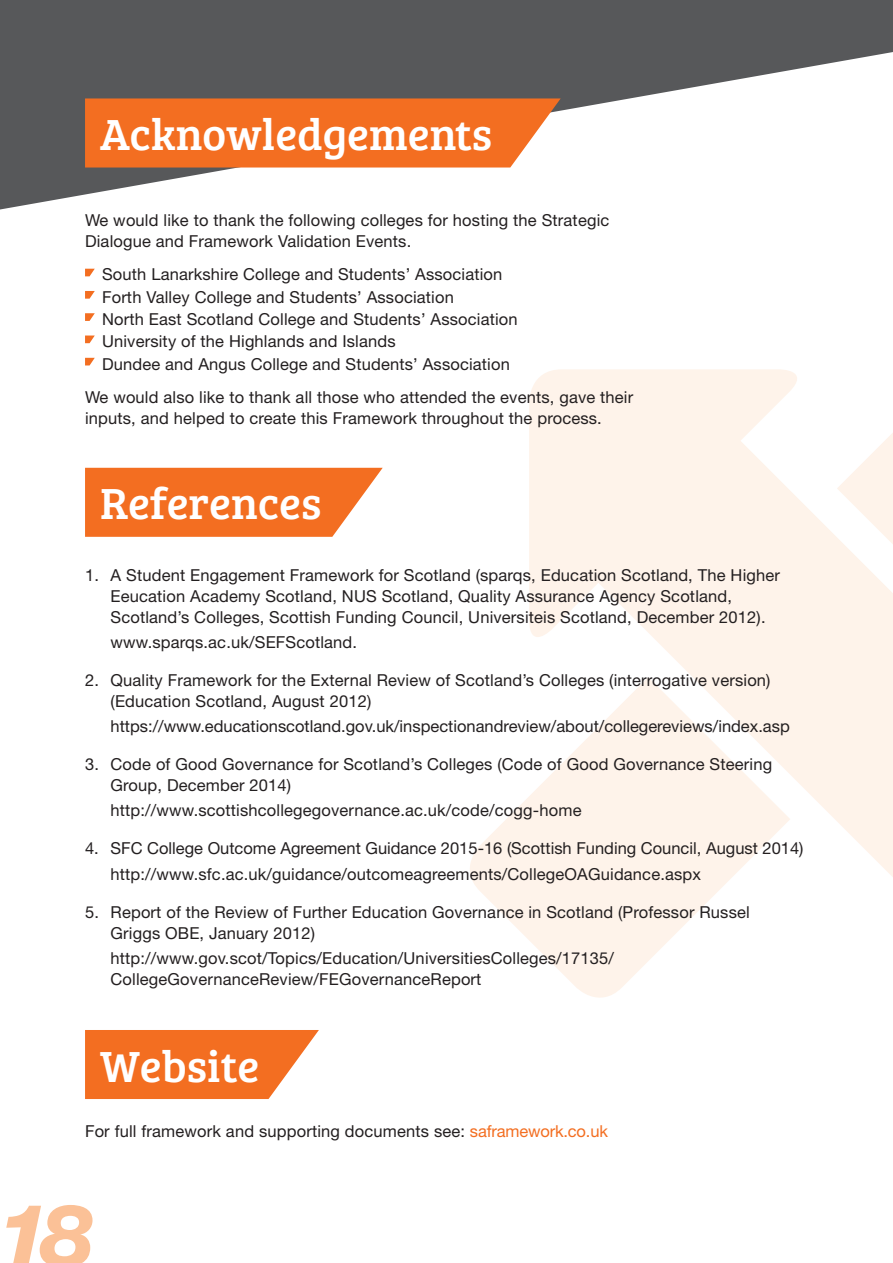
<style>
.page{position:relative;width:893px;height:1263px;background:#fff}
.page>*{position:absolute;margin:0;border:0;box-sizing:border-box;transform-origin:0 0}
.t1{font:italic 800 87px "Helvetica Neue";color:#fbc197}
.t2{font:45px "Bree Serif";color:#fff}
.t3{font:16.5px/21px "Helvetica Neue";letter-spacing:.01em;color:#231f20}
.s1{color:#f36e21}
</style>
<div class="page">
<svg style="left:470px;top:797px;width:59px;height:143px;fill:#fef3ea"></svg>
<svg style="left:529px;top:369px;width:364px;height:629px;fill:#fef3ea"></svg>
<svg style="left:0;top:0;width:893px;height:209px;fill:#57585a"></svg>
<svg style="left:85px;top:269px;width:10px;height:7px"></svg>
<svg style="left:85px;top:291px;width:10px;height:8px"></svg>
<svg style="left:85px;top:313px;width:10px;height:8px"></svg>
<svg style="left:85px;top:335px;width:10px;height:8px"></svg>
<svg style="left:85px;top:358px;width:10px;height:7px"></svg>
<svg style="left:85px;top:98px;width:476px;height:70px;background:#f1752d"></svg>
<svg style="left:85px;top:468px;width:298px;height:69px;background:#f47a34"></svg>
<svg style="left:85px;top:1030px;width:234px;height:69px;background:#f47d38"></svg>
<h2 class="t2" style="left:100px;top:102px;width:394px">Acknowledgements</h2>
<p class="t3" style="left:85px;top:209px;width:526px">We would like to thank the following colleges for hosting the Strategic<br>Dialogue and Framework Validation Events.</p>
<p class="t3" style="left:102px;top:263px;width:417px;line-height:22.4px">South Lanarkshire College and Students’ Association Forth Valley College and Students’ Association<br>North East Scotland College and Students’ Association University of the Highlands and Islands<br>Dundee and Angus College and Students’ Association</p>
<p class="t3" style="left:85px;top:387px;width:550px">We would also like to thank all those who attended the events, gave their inputs, and helped to create this Framework throughout the process.</p>
<h2 class="t2" style="left:100px;top:471px;width:223px">References</h2>
<p class="t3" style="left:111px;top:564px;width:671px;text-indent:-26px">1. A Student Engagement Framework for Scotland (sparqs, Education Scotland, The Higher<br>Eeucation Academy Scotland, NUS Scotland, Quality Assurance Agency Scotland,<br>Scotland’s Colleges, Scottish Funding Council, Universiteis Scotland, December 2012).</p>
<p class="t3" style="left:111px;top:631px;width:248px">www.sparqs.ac.uk/SEFScotland.</p>
<p class="t3" style="left:111px;top:669px;width:661px;text-indent:-26px">2. Quality Framework for the External Review of Scotland’s Colleges (interrogative version) (Education Scotland, August 2012)</p>
<p class="t3" style="left:111px;top:715px;width:681px">https://www.educationscotland.gov.uk/inspectionandreview/about/collegereviews/index.asp</p>
<p class="t3" style="left:111px;top:753px;width:663px;text-indent:-26px">3. Code of Good Governance for Scotland’s Colleges (Code of Good Governance Steering<br>Group, December 2014)</p>
<p class="t3" style="left:111px;top:800px;width:472px">http://www.scottishcollegegovernance.ac.uk/code/cogg-home</p>
<p class="t3" style="left:111px;top:836px;width:694px;line-height:25.2px;text-indent:-26px">4. SFC College Outcome Agreement Guidance 2015-16 (Scottish Funding Council, August 2014) http://www.sfc.ac.uk/guidance/outcomeagreements/CollegeOAGuidance.aspx</p>
<p class="t3" style="left:111px;top:901px;width:641px;text-indent:-26px">5. Report of the Review of Further Education Governance in Scotland (Professor Russel<br>Griggs OBE, January 2012)</p>
<p class="t3" style="left:111px;top:947px;width:505px">http://www.gov.scot/Topics/Education/UniversitiesColleges/17135/<br>CollegeGovernanceReview/FEGovernanceReport</p>
<h2 class="t2" style="left:100px;top:1033px;width:160px">Website</h2>
<p class="t3" style="left:85px;top:1120px;width:524px">For full framework and supporting documents see: <span class="s1">saframework.co.uk</span></p>
<h1 class="t1" style="left:-4px;top:1183px;width:100px">18</h1>
</div>
